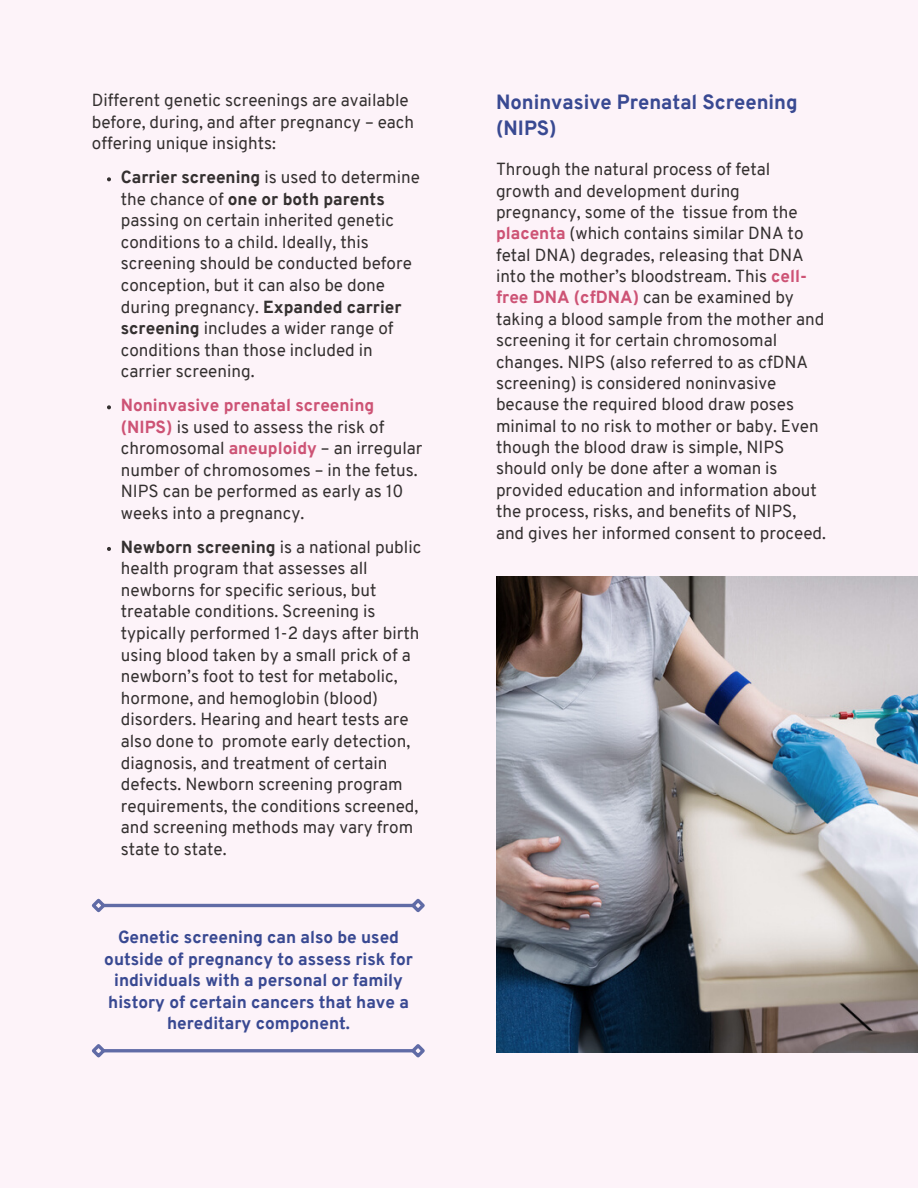
<style>
.page{position:relative;width:918px;height:1188px;background:#fdf3f9}
.page>*{position:absolute;margin:0;border:0;box-sizing:border-box;transform-origin:0 0}
.t1{font:800 20.1px/25.8px "Overpass";color:#394992}
.t2{font:17.1px/21.6px "Overpass";color:#343030}
.t3{font:800 17.1px/21.3px "Overpass";color:#394992;text-align:center}
.s1{font-weight:800;color:#cd5375}
.s2{font-weight:800}
</style>
<div class="page">
<img style="left:496px;top:576px;width:422px;height:476px">
<hr style="left:103px;top:904px;width:311px;height:3px;background:#394992">
<svg style="left:92px;top:899px;width:16px;height:14px"></svg>
<svg style="left:408px;top:899px;width:17px;height:14px"></svg>
<hr style="left:103px;top:1049px;width:311px;height:3px;background:#394992">
<svg style="left:92px;top:1044px;width:16px;height:14px"></svg>
<svg style="left:408px;top:1044px;width:17px;height:14px"></svg>
<svg style="left:107px;top:177px;width:4px;height:4px"></svg>
<svg style="left:107px;top:405px;width:4px;height:4px"></svg>
<svg style="left:107px;top:547px;width:4px;height:4px"></svg>
<p class="t2" style="left:92px;top:91px;width:324px">Different genetic screenings are available before, during, and after pregnancy – each offering unique insights:</p>
<p class="t1" style="left:496px;top:91px;width:303px">Noninvasive Prenatal Screening (NIPS)</p>
<p class="t2" style="left:496px;top:160px;width:332px">Through the natural process of fetal growth and development during pregnancy, some of the tissue from the <span class="s1">placenta</span> (which contains similar DNA to fetal DNA) degrades, releasing that DNA into the mother’s bloodstream. This <span class="s1">cell&shy;free DNA (cfDNA)</span> can be examined by taking a blood sample from the mother and screening it for certain chromosomal changes. NIPS (also referred to as cfDNA screening) is considered noninvasive because the required blood draw poses minimal to no risk to mother or baby. Even though the blood draw is simple, NIPS should only be done after a woman is provided education and information about the process, risks, and benefits of NIPS, and gives her informed consent to proceed.</p>
<p class="t2" style="left:121px;top:168px;width:301px"><span class="s2">Carrier screening</span> is used to determine the chance of <span class="s2">one or both parents </span>passing on certain inherited genetic conditions to a child. Ideally, this screening should be conducted before conception, but it can also be done during pregnancy. <span class="s2">Expanded carrier screening</span> includes a wider range of conditions than those included in carrier screening.</p>
<p class="t2" style="left:121px;top:396px;width:303px"><span class="s1">Noninvasive prenatal screening (NIPS)</span> is used to assess the risk of chromosomal <span class="s1">aneuploidy</span> – an irregular number of chromosomes – in the fetus.<br>NIPS can be performed as early as 10 weeks into a pregnancy.</p>
<p class="t2" style="left:121px;top:537px;width:302px"><span class="s2">Newborn screening</span> is a national public health program that assesses all newborns for specific serious, but treatable conditions. Screening is typically performed 1-2 days after birth using blood taken by a small prick of a newborn’s foot to test for metabolic, hormone, and hemoglobin (blood) disorders. Hearing and heart tests are also done to promote early detection, diagnosis, and treatment of certain defects. Newborn screening program requirements, the conditions screened, and screening methods may vary from state to state.</p>
<p class="t3" style="left:104px;top:929px;width:310px">Genetic screening can also be used outside of pregnancy to assess risk for individuals with a personal or family history of certain cancers that have a hereditary component.</p>
</div>
